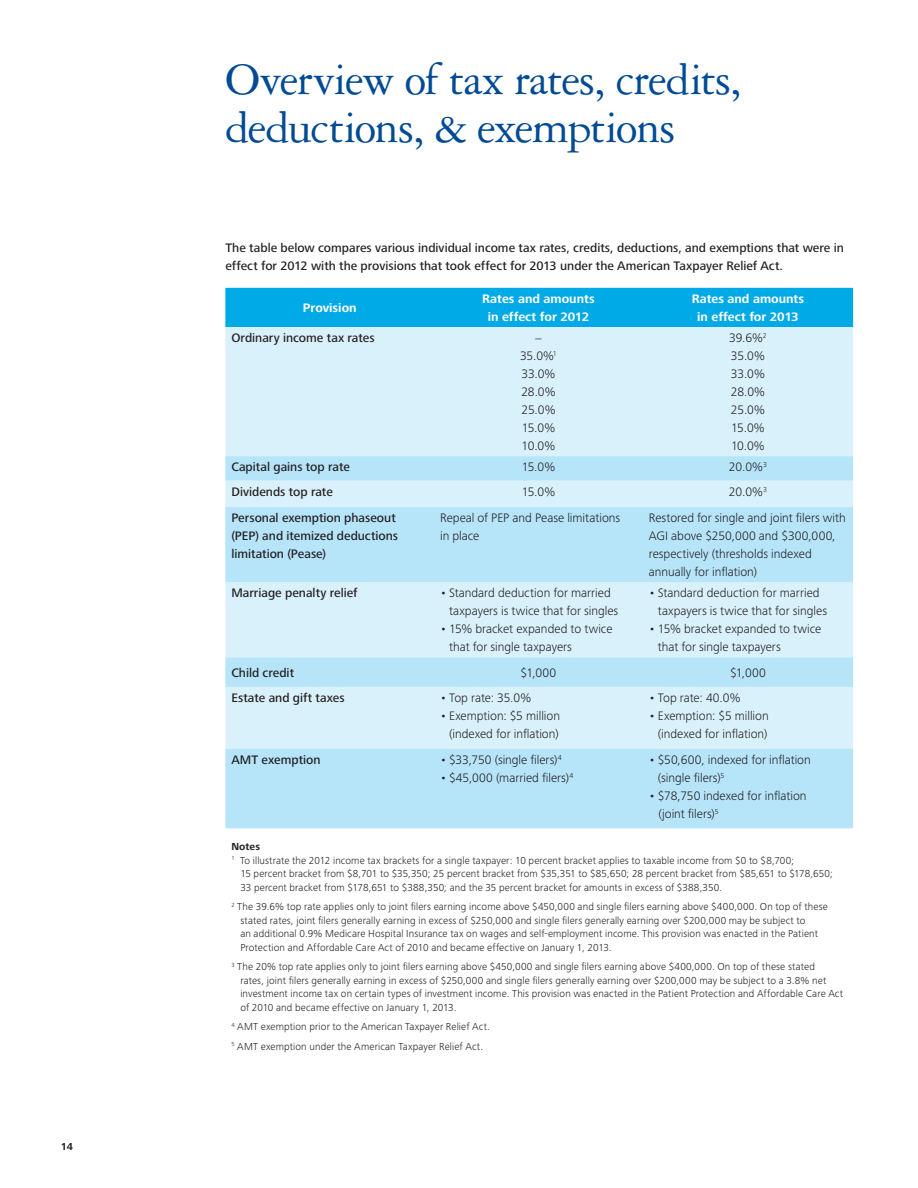
<style>
.page{position:relative;width:918px;height:1188px;background:#fff}
.page>*{position:absolute;margin:0;border:0;box-sizing:border-box;transform-origin:0 0}
.Head_styles_Cover_he{font:48px/48px "Garamond 3 LT Std";letter-spacing:-.025em;color:#014a94}
.Page_Head_Reverse__3{font:300 12.75px/18px "Frutiger Next Pro";color:#231f20}
.Page_Head_Reverse__3-2{font:500 12.75px/18px "Frutiger Next Pro";color:#231f20}
.Page_Head_Reverse__3-3{font:700 12.75px "Frutiger Next Pro";color:#fff}
.Page_Head_Reverse__3-4{font:300 10.5px/13.5px "Frutiger Next Pro";letter-spacing:.01em;color:#231f20}
.Page_Head_Reverse__3-5{font:700 10.5px "Frutiger Next Pro";letter-spacing:.01em;color:#231f20}
</style>
<div class="page">
<div style="left:225px;top:288px;width:628px;height:39px;background:#00aae7"></div>
<div style="left:225px;top:327px;width:628px;height:129px;background:#d9f1fb"></div>
<svg style="left:225px;top:456px;width:628px;height:372px;background:#c5e9f9"></svg>
<p class="Page_Head_Reverse__3-5" style="left:61px;top:1140px;width:14px">14</p>
<p class="Head_styles_Cover_he" style="left:225px;top:55px;width:518px">Overview of tax rates, credits, deductions, &amp; exemptions</p>
<p class="Page_Head_Reverse__3-2" style="left:225px;top:239px;width:620px">The table below compares various individual income tax rates, credits, deductions, and exemptions that were in effect for 2012 with the provisions that took effect for 2013 under the American Taxpayer Relief Act.</p>
<p class="Page_Head_Reverse__3-3" style="left:303px;top:300px;width:55px">Provision</p>
<p class="Page_Head_Reverse__3-3" style="left:482px;top:291px;width:114px">Rates and amounts</p>
<p class="Page_Head_Reverse__3-3" style="left:488px;top:309px;width:103px">in effect for 2012</p>
<p class="Page_Head_Reverse__3-3" style="left:692px;top:291px;width:114px">Rates and amounts</p>
<p class="Page_Head_Reverse__3-3" style="left:697px;top:309px;width:103px">in effect for 2013</p>
<p class="Page_Head_Reverse__3-2" style="left:231px;top:329px;width:145px">Ordinary income tax rates</p>
<p class="Page_Head_Reverse__3" style="left:535px;top:329px;width:8px">−</p>
<p class="Page_Head_Reverse__3" style="left:520px;top:347px;width:38px">35.0%<sup>1</sup></p>
<p class="Page_Head_Reverse__3" style="left:522px;top:365px;width:35px">33.0%</p>
<p class="Page_Head_Reverse__3" style="left:521px;top:383px;width:36px">28.0%</p>
<p class="Page_Head_Reverse__3" style="left:521px;top:401px;width:36px">25.0%</p>
<p class="Page_Head_Reverse__3" style="left:522px;top:419px;width:35px">15.0%</p>
<p class="Page_Head_Reverse__3" style="left:522px;top:437px;width:35px">10.0%</p>
<p class="Page_Head_Reverse__3" style="left:729px;top:329px;width:39px">39.6%<sup>2</sup></p>
<p class="Page_Head_Reverse__3" style="left:731px;top:347px;width:35px">35.0%</p>
<p class="Page_Head_Reverse__3" style="left:731px;top:365px;width:35px">33.0%</p>
<p class="Page_Head_Reverse__3" style="left:731px;top:383px;width:36px">28.0%</p>
<p class="Page_Head_Reverse__3" style="left:731px;top:401px;width:36px">25.0%</p>
<p class="Page_Head_Reverse__3" style="left:731px;top:419px;width:35px">15.0%</p>
<p class="Page_Head_Reverse__3" style="left:731px;top:437px;width:35px">10.0%</p>
<p class="Page_Head_Reverse__3-2" style="left:231px;top:458px;width:120px">Capital gains top rate</p>
<p class="Page_Head_Reverse__3" style="left:522px;top:458px;width:35px">15.0%</p>
<p class="Page_Head_Reverse__3" style="left:729px;top:458px;width:39px">20.0%<sup>3</sup></p>
<p class="Page_Head_Reverse__3-2" style="left:231px;top:483px;width:103px">Dividends top rate</p>
<p class="Page_Head_Reverse__3" style="left:522px;top:483px;width:35px">15.0%</p>
<p class="Page_Head_Reverse__3" style="left:729px;top:483px;width:39px">20.0%<sup>3</sup></p>
<p class="Page_Head_Reverse__3-2" style="left:231px;top:509px;width:168px">Personal exemption phaseout (PEP) and itemized deductions limitation (Pease)</p>
<p class="Page_Head_Reverse__3" style="left:440px;top:509px;width:182px">Repeal of PEP and Pease limitations in place</p>
<p class="Page_Head_Reverse__3" style="left:649px;top:509px;width:199px">Restored for single and joint filers with AGI above $250,000 and $300,000, respectively (thresholds indexed annually for inflation)</p>
<p class="Page_Head_Reverse__3-2" style="left:231px;top:584px;width:128px">Marriage penalty relief</p>
<p class="Page_Head_Reverse__3" style="left:449px;top:584px;width:171px;text-indent:-9px">• Standard deduction for married taxpayers is twice that for singles</p>
<p class="Page_Head_Reverse__3" style="left:449px;top:620px;width:165px;text-indent:-9px">• 15% bracket expanded to twice that for single taxpayers</p>
<p class="Page_Head_Reverse__3" style="left:658px;top:584px;width:171px;text-indent:-9px">• Standard deduction for married taxpayers is twice that for singles</p>
<p class="Page_Head_Reverse__3" style="left:658px;top:620px;width:165px;text-indent:-9px">• 15% bracket expanded to twice that for single taxpayers</p>
<p class="Page_Head_Reverse__3-2" style="left:231px;top:664px;width:64px">Child credit</p>
<p class="Page_Head_Reverse__3" style="left:521px;top:664px;width:37px">$1,000</p>
<p class="Page_Head_Reverse__3" style="left:730px;top:664px;width:37px">$1,000</p>
<p class="Page_Head_Reverse__3-2" style="left:231px;top:689px;width:115px">Estate and gift taxes</p>
<p class="Page_Head_Reverse__3" style="left:440px;top:689px;width:93px">• Top rate: 35.0%</p>
<p class="Page_Head_Reverse__3" style="left:440px;top:707px;width:122px;text-align:center">• Exemption: $5 million (indexed for inflation)</p>
<p class="Page_Head_Reverse__3" style="left:649px;top:689px;width:93px">• Top rate: 40.0%</p>
<p class="Page_Head_Reverse__3" style="left:649px;top:707px;width:122px;text-align:center">• Exemption: $5 million (indexed for inflation)</p>
<p class="Page_Head_Reverse__3-2" style="left:231px;top:751px;width:91px">AMT exemption</p>
<p class="Page_Head_Reverse__3" style="left:440px;top:751px;width:123px">• $33,750 (single filers)<sup>4</sup></p>
<p class="Page_Head_Reverse__3" style="left:440px;top:769px;width:135px">• $45,000 (married filers)<sup>4</sup></p>
<p class="Page_Head_Reverse__3" style="left:658px;top:751px;width:155px;text-indent:-9px">• $50,600, indexed for inflation (single filers)<sup>5</sup></p>
<p class="Page_Head_Reverse__3" style="left:649px;top:787px;width:159px">• $78,750 indexed for inflation</p>
<p class="Page_Head_Reverse__3" style="left:659px;top:805px;width:62px">(joint filers)<sup>5</sup></p>
<p class="Page_Head_Reverse__3-5" style="left:231px;top:841px;width:30px">Notes</p>
<p class="Page_Head_Reverse__3-4" style="left:240px;top:853px;width:594px;text-indent:-9px"><sup>1</sup> To illustrate the 2012 income tax brackets for a single taxpayer: 10 percent bracket applies to taxable income from $0 to $8,700;<br>15 percent bracket from $8,701 to $35,350; 25 percent bracket from $35,351 to $85,650; 28 percent bracket from $85,651 to $178,650;<br>33 percent bracket from $178,651 to $388,350; and the 35 percent bracket for amounts in excess of $388,350.</p>
<p class="Page_Head_Reverse__3-4" style="left:240px;top:900px;width:589px;text-indent:-9px"><sup>2</sup> The 39.6% top rate applies only to joint filers earning income above $450,000 and single filers earning above $400,000. On top of these stated rates, joint filers generally earning in excess of $250,000 and single filers generally earning over $200,000 may be subject to<br>an additional 0.9% Medicare Hospital Insurance tax on wages and self-employment income. This provision was enacted in the Patient Protection and Affordable Care Act of 2010 and became effective on January 1, 2013.</p>
<p class="Page_Head_Reverse__3-4" style="left:240px;top:960px;width:604px;text-indent:-9px"><sup>3</sup> The 20% top rate applies only to joint filers earning above $450,000 and single filers earning above $400,000. On top of these stated<br>rates, joint filers generally earning in excess of $250,000 and single filers generally earning over $200,000 may be subject to a 3.8% net investment income tax on certain types of investment income. This provision was enacted in the Patient Protection and Affordable Care Act of 2010 and became effective on January 1, 2013.</p>
<p class="Page_Head_Reverse__3-4" style="left:231px;top:1020px;width:260px"><sup>4</sup> AMT exemption prior to the American Taxpayer Relief Act.</p>
<p class="Page_Head_Reverse__3-4" style="left:231px;top:1039px;width:253px"><sup>5</sup> AMT exemption under the American Taxpayer Relief Act.</p>
</div>
